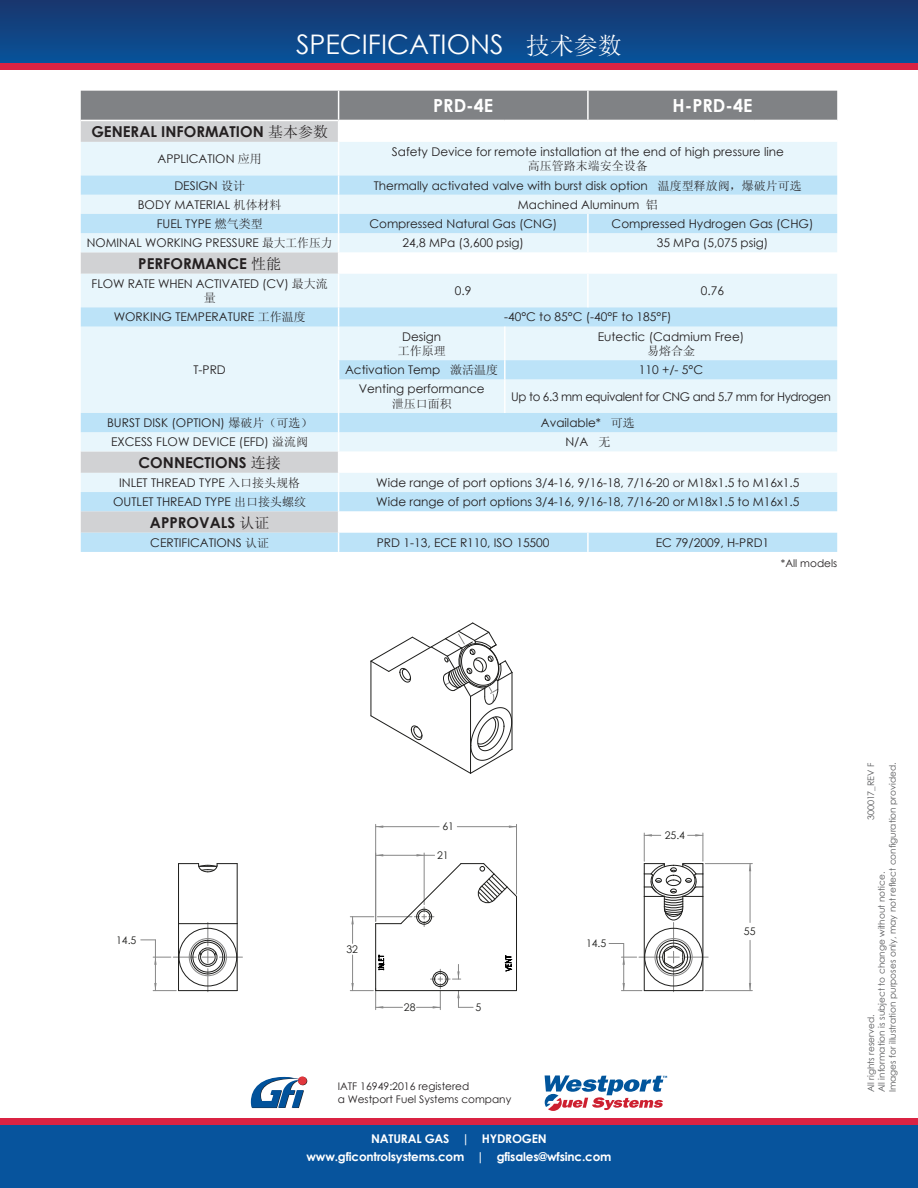
<style>
.page{position:relative;width:918px;height:1188px;background:#fff}
.page>*{position:absolute;margin:0;border:0;box-sizing:border-box;transform-origin:0 0}
.t1{font:27px "Century Gothic";color:#fff}
.t2{font:700 18px "Century Gothic";color:#fff}
.t3{font:700 15px "Century Gothic";color:#231f20}
.t4{font:12px/14.4px "Century Gothic";color:#231f20;text-align:center}
.t5{font:700 12px "Century Gothic";letter-spacing:-.015em;color:#fff}
.t6{font:12px "Century Gothic";letter-spacing:-.03em;color:#231f20}
.t7{font:12px "Sim Sun";color:#231f20}
.t8{font:10.5px "Century Gothic";color:#231f20}
.t9{font:10.5px "Century Gothic";color:#1d1d1b}
.t10{font:9px "Century Gothic";color:#57585a}
.s1{font-family:"Sim Sun";font-size:24px}
.s2{font-family:"Sim Sun";font-weight:400}
.s3{font-family:"Sim Sun"}
</style>
<div class="page">
<hr style="left:375px;top:824px;width:1px;height:97px;background:#878787">
<hr style="left:516px;top:824px;width:1px;height:70px;background:#878787">
<hr style="left:376px;top:826px;width:63px;height:1px;background:#878787">
<hr style="left:457px;top:826px;width:60px;height:1px;background:#878787">
<hr style="left:424px;top:853px;width:1px;height:52px;background:#878787">
<hr style="left:376px;top:855px;width:48px;height:1px;background:#878787">
<svg style="left:417px;top:854px;width:18px;height:2px"></svg>
<hr style="left:352px;top:955px;width:1px;height:36px;background:#878787">
<svg style="left:350px;top:983px;width:53px;height:27px"></svg>
<hr style="left:705px;top:863px;width:47px;height:1px;background:#878787">
<hr style="left:705px;top:990px;width:47px;height:1px;background:#878787">
<hr style="left:750px;top:864px;width:1px;height:59px;background:#878787">
<hr style="left:750px;top:940px;width:1px;height:51px;background:#878787">
<svg style="left:417px;top:964px;width:56px;height:46px"></svg>
<svg style="left:370px;top:622px;width:143px;height:152px"></svg>
<div style="left:433px;top:971px;width:15px;height:16px;border:1px solid #1d1d1b;border-radius:50%"></div>
<hr style="left:376px;top:990px;width:141px;height:1px;background:#1d1d1b">
<hr style="left:375px;top:924px;width:1px;height:67px;background:#1d1d1b">
<hr style="left:516px;top:896px;width:1px;height:95px;background:#1d1d1b">
<div style="left:434px;top:973px;width:12px;height:12px;border:1px solid #1d1d1b;border-radius:50%"></div>
<svg style="left:350px;top:863px;width:167px;height:80px"></svg>
<svg style="left:609px;top:833px;width:99px;height:159px"></svg>
<hr style="left:237px;top:864px;width:1px;height:60px;background:#1d1d1b">
<hr style="left:178px;top:864px;width:1px;height:60px;background:#1d1d1b">
<svg style="left:141px;top:923px;width:101px;height:69px"></svg>
<svg style="left:179px;top:863px;width:58px;height:9px"></svg>
<svg style="left:505px;top:955px;width:7px;height:16px"></svg>
<svg style="left:378px;top:955px;width:7px;height:15px"></svg>
<div style="left:0;top:1124px;width:918px;height:64px;background:#07549d"></div>
<div style="left:0;top:1118px;width:918px;height:6px;background:#da2343"></div>
<div style="left:0;top:0;width:918px;height:64px;background:linear-gradient(to bottom,#19366c,#07539a)"></div>
<div style="left:0;top:64px;width:918px;height:6px;background:#da2343"></div>
<svg style="left:298px;top:1076px;width:9px;height:9px"></svg>
<svg style="left:251px;top:1077px;width:53px;height:31px"></svg>
<svg style="left:545px;top:1075px;width:122px;height:36px"></svg>
<div style="left:81px;top:142px;width:756px;height:33px;background:#e8f6fc"></div>
<svg style="left:81px;top:175px;width:756px;height:377px;fill:#e8f6fc"></svg>
<hr style="left:338px;top:142px;width:1px;height:33px;background:#fff">
<hr style="left:338px;top:274px;width:1px;height:33px;background:#fff">
<svg style="left:338px;top:307px;width:1px;height:20px"></svg>
<hr style="left:338px;top:327px;width:1px;height:33px;background:#fff">
<svg style="left:338px;top:360px;width:1px;height:19px"></svg>
<hr style="left:338px;top:379px;width:1px;height:34px;background:#fff">
<svg style="left:338px;top:413px;width:1px;height:139px"></svg>
<hr style="left:504px;top:327px;width:2px;height:33px;background:#fff">
<svg style="left:504px;top:360px;width:2px;height:19px"></svg>
<hr style="left:504px;top:379px;width:2px;height:34px;background:#fff">
<svg style="left:338px;top:175px;width:1px;height:99px"></svg>
<svg style="left:587px;top:214px;width:2px;height:38px"></svg>
<svg style="left:81px;top:91px;width:756px;height:51px"></svg>
<hr style="left:587px;top:91px;width:2px;height:29px;background:#fff">
<hr style="left:587px;top:274px;width:2px;height:33px;background:#fff">
<svg style="left:587px;top:533px;width:2px;height:19px"></svg>
<p class="t1" style="left:296px;top:25px;width:327px">SPECIFICATIONS <span class="s1">技术参数</span></p>
<p class="t3" style="left:91px;top:122px;width:238px">GENERAL INFORMATION <span class="s2">基本参数</span></p>
<p class="t4" style="left:157px;top:151px;width:106px">APPLICATION <span class="s3">应用</span></p>
<p class="t2" style="left:433px;top:94px;width:62px">PRD-4E</p>
<p class="t2" style="left:673px;top:94px;width:81px">H-PRD-4E</p>
<p class="t4" style="left:392px;top:144px;width:394px">Safety Device for remote installation at the end of high pressure line</p>
<p class="t7" style="left:528px;top:160px;width:121px">高压管路末端安全设备</p>
<p class="t4" style="left:174px;top:178px;width:72px">DESIGN <span class="s3">设计</span></p>
<p class="t4" style="left:374px;top:178px;width:430px">Thermally activated valve with burst disk option <span class="s3">温度型释放阀，爆破片可选</span></p>
<p class="t4" style="left:138px;top:197px;width:145px">BODY MATERIAL <span class="s3">机体材料</span></p>
<p class="t4" style="left:518px;top:197px;width:142px">Machined Aluminum <span class="s3">铝</span></p>
<p class="t4" style="left:157px;top:216px;width:108px">FUEL TYPE <span class="s3">燃气类型</span></p>
<p class="t4" style="left:369px;top:216px;width:189px">Compressed Natural Gas (CNG)</p>
<p class="t4" style="left:612px;top:216px;width:203px">Compressed Hydrogen Gas (CHG)</p>
<p class="t4" style="left:87px;top:235px;width:247px">NOMINAL WORKING PRESSURE <span class="s3">最大工作压力</span></p>
<p class="t4" style="left:402px;top:235px;width:123px">24,8 MPa (3,600 psig)</p>
<p class="t4" style="left:657px;top:235px;width:113px">35 MPa (5,075 psig)</p>
<p class="t3" style="left:138px;top:254px;width:144px">PERFORMANCE <span class="s2">性能</span></p>
<p class="t4" style="left:92px;top:276px;width:238px">FLOW RATE WHEN ACTIVATED (CV) <span class="s3">最大流量</span></p>
<p class="t4" style="left:455px;top:283px;width:18px">0.9</p>
<p class="t4" style="left:701px;top:283px;width:25px">0.76</p>
<p class="t4" style="left:114px;top:310px;width:193px">WORKING TEMPERATURE <span class="s3">工作温度</span></p>
<p class="t4" style="left:504px;top:310px;width:169px">-40°C to 85°C (-40°F to 185°F)</p>
<p class="t4" style="left:193px;top:363px;width:34px">T-PRD</p>
<p class="t4" style="left:402px;top:329px;width:41px">Design</p>
<p class="t7" style="left:398px;top:345px;width:49px">工作原理</p>
<p class="t4" style="left:598px;top:329px;width:148px">Eutectic (Cadmium Free)</p>
<p class="t7" style="left:647px;top:345px;width:49px">易熔合金</p>
<p class="t4" style="left:345px;top:363px;width:155px">Activation Temp <span class="s3">激活温度</span></p>
<p class="t4" style="left:639px;top:363px;width:66px">110 +/- 5°C</p>
<p class="t4" style="left:359px;top:382px;width:127px">Venting performance</p>
<p class="t7" style="left:392px;top:398px;width:61px">泄压口面积</p>
<p class="t6" style="left:511px;top:388px;width:321px">Up to 6.3 mm equivalent for CNG and 5.7 mm for Hydrogen</p>
<p class="t4" style="left:107px;top:415px;width:207px">BURST DISK (OPTION) <span class="s3">爆破片（可选）</span></p>
<p class="t4" style="left:541px;top:415px;width:96px">Available* <span class="s3">可选</span></p>
<p class="t4" style="left:111px;top:435px;width:199px">EXCESS FLOW DEVICE (EFD) <span class="s3">溢流阀</span></p>
<p class="t4" style="left:565px;top:435px;width:46px">N/A <span class="s3">无</span></p>
<p class="t3" style="left:139px;top:453px;width:144px">CONNECTIONS <span class="s2">连接</span></p>
<p class="t4" style="left:119px;top:475px;width:183px">INLET THREAD TYPE <span class="s3">入口接头规格</span></p>
<p class="t4" style="left:376px;top:475px;width:425px">Wide range of port options 3/4-16, 9/16-18, 7/16-20 or M18x1.5 to M16x1.5</p>
<p class="t4" style="left:113px;top:494px;width:195px">OUTLET THREAD TYPE <span class="s3">出口接头螺纹</span></p>
<p class="t4" style="left:376px;top:494px;width:425px">Wide range of port options 3/4-16, 9/16-18, 7/16-20 or M18x1.5 to M16x1.5</p>
<p class="t3" style="left:150px;top:513px;width:121px">APPROVALS <span class="s2">认证</span></p>
<p class="t4" style="left:150px;top:535px;width:120px">CERTIFICATIONS <span class="s3">认证</span></p>
<p class="t4" style="left:377px;top:535px;width:174px">PRD 1-13, ECE R110, ISO 15500</p>
<p class="t4" style="left:656px;top:535px;width:115px">EC 79/2009, H-PRD1</p>
<p class="t8" style="left:781px;top:556px;width:58px">*All models</p>
<p class="t9" style="left:116px;top:933px;width:22px">14.5</p>
<p class="t9" style="left:346px;top:943px;width:13px">32</p>
<p class="t9" style="left:442px;top:820px;width:13px">61</p>
<p class="t9" style="left:437px;top:849px;width:13px">21</p>
<p class="t9" style="left:404px;top:1001px;width:13px">28</p>
<p class="t9" style="left:476px;top:1001px;width:7px">5</p>
<p class="t8" style="left:338px;top:1079px;width:133px">IATF 16949:2016 registered</p>
<p class="t8" style="left:338px;top:1092px;width:175px">a Westport Fuel Systems company</p>
<p class="t9" style="left:586px;top:937px;width:22px">14.5</p>
<p class="t5" style="left:371px;top:1131px;width:177px">NATURAL GAS | HYDROGEN</p>
<p class="t5" style="left:307px;top:1149px;width:307px">www.gficontrolsystems.com | gfisales@wfsinc.com</p>
<p class="t9" style="left:665px;top:829px;width:22px">25.4</p>
<p class="t9" style="left:744px;top:925px;width:13px">55</p>
<p class="t10" style="left:865px;top:820px;width:59px;rotate:-90deg">300017_REV F</p>
<p class="t10" style="left:886px;top:1092px;width:331px;rotate:-90deg">Images for illustration purposes only, may not reflect configuration provided.</p>
<p class="t10" style="left:875px;top:1092px;width:222px;rotate:-90deg">All information is subject to change without notice.</p>
<p class="t10" style="left:865px;top:1092px;width:79px;rotate:-90deg">All rights reserved.</p>
</div>
